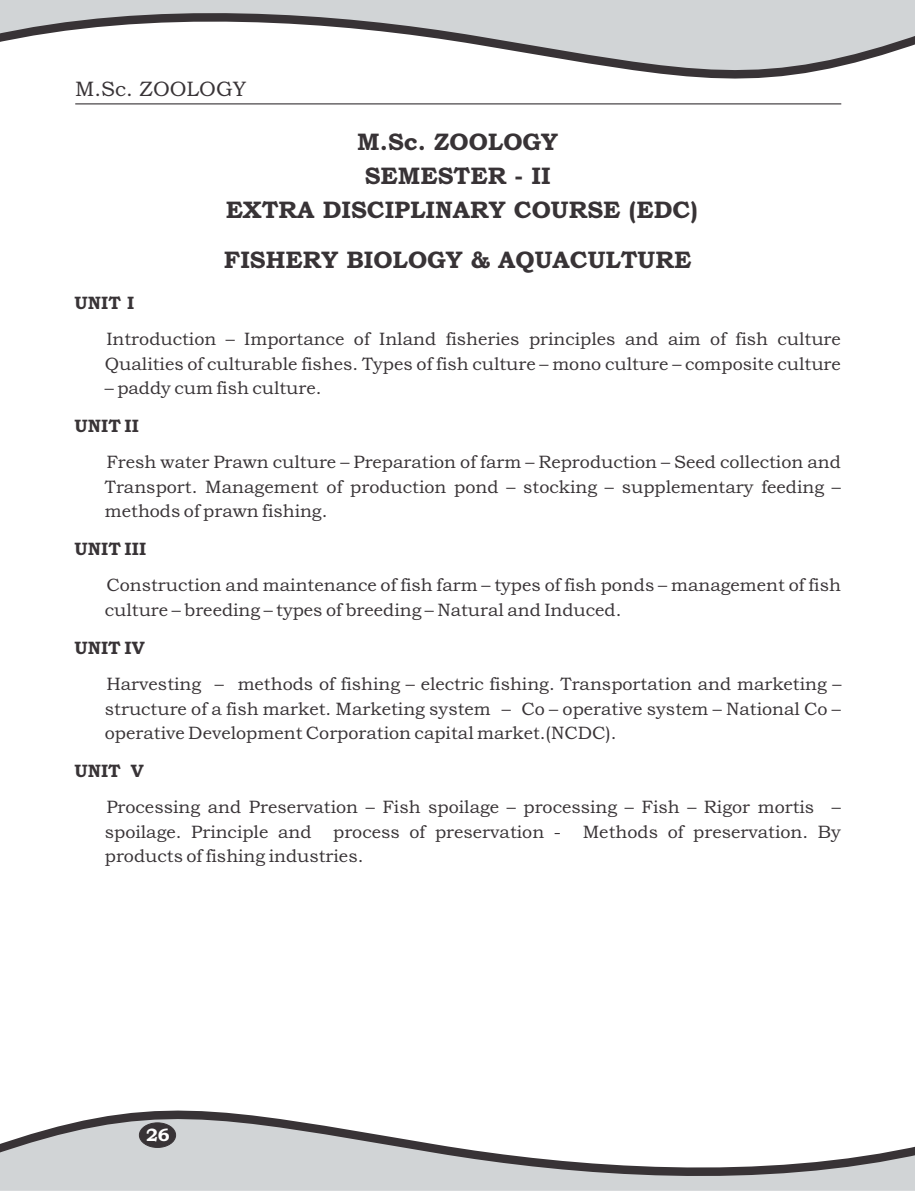
<style>
.page{position:relative;width:915px;height:1191px;background:#fff}
.page>*{position:absolute;margin:0;border:0;box-sizing:border-box;transform-origin:0 0}
.t1{font:700 24px/33.8px "Bookman Old Style";color:#383336;text-align:center}
.t2{font:21px "Bookman Old Style";color:#383336}
.t3{font:18px/24.3px "Bookman Old Style";color:#383336;text-align:justify}
.t4{font:700 18px "Bookman Old Style";color:#383336}
.t5{font:700 18px "Bookman Old Style";color:#fff}
</style>
<div class="page">
<svg style="left:0;top:0;width:914px;height:79px;fill:#d1d4d6"></svg>
<svg style="left:0;top:1110px;width:914px;height:80px;fill:#d1d4d6"></svg>
<hr style="left:75px;top:103px;width:766px;height:1px;background:#383336">
<div style="left:139px;top:1122px;width:37px;height:25px;background:#383336;border:1px solid #383336;border-radius:50%"></div>
<p class="t2" style="left:75px;top:81px;width:172px">M.Sc. ZOOLOGY</p>
<h1 class="t1" style="left:225px;top:127px;width:473px">M.Sc. ZOOLOGY<br>SEMESTER - II<br>EXTRA DISCIPLINARY COURSE (EDC)</h1>
<h1 class="t1" style="left:224px;top:245px;width:469px">FISHERY BIOLOGY &amp; AQUACULTURE</h1>
<p class="t4" style="left:74px;top:296px;width:61px">UNIT I</p>
<p class="t3" style="left:105px;top:329px;width:737px">Introduction – Importance of Inland fisheries principles and aim of fish culture<br>Qualities of culturable fishes. Types of fish culture – mono culture – composite culture</p>
<p class="t3" style="left:105px;top:377px;width:218px">– paddy cum fish culture.</p>
<p class="t4" style="left:74px;top:419px;width:66px">UNIT II</p>
<p class="t3" style="left:105px;top:452px;width:737px">Fresh water Prawn culture – Preparation of farm – Reproduction – Seed collection and Transport. Management of production pond – stocking – supplementary feeding – methods of prawn fishing.</p>
<p class="t4" style="left:74px;top:542px;width:73px">UNIT III</p>
<p class="t3" style="left:105px;top:575px;width:737px">Construction and maintenance of fish farm – types of fish ponds – management of fish culture – breeding – types of breeding – Natural and Induced.</p>
<p class="t4" style="left:74px;top:641px;width:72px">UNIT IV</p>
<p class="t3" style="left:105px;top:673px;width:738px">Harvesting – methods of fishing – electric fishing. Transportation and marketing – structure of a fish market. Marketing system – Co – operative system – National Co – operative Development Corporation capital market.(NCDC).</p>
<p class="t4" style="left:74px;top:764px;width:71px">UNIT V</p>
<p class="t3" style="left:105px;top:796px;width:737px">Processing and Preservation – Fish spoilage – processing – Fish – Rigor mortis – spoilage. Principle and process of preservation - Methods of preservation. By products of fishing industries.</p>
<p class="t5" style="left:146px;top:1128px;width:25px">26</p>
</div>
